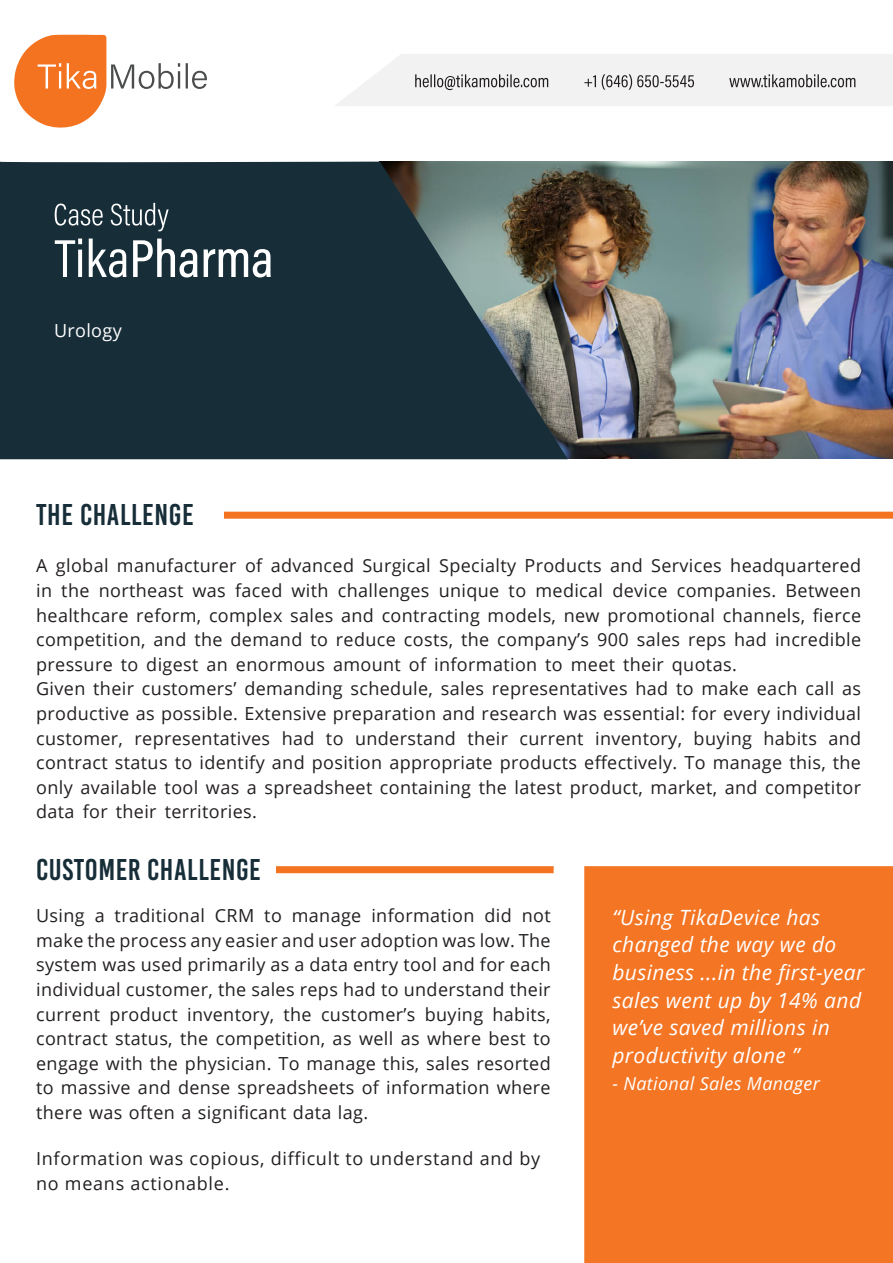
<style>
.page{position:relative;width:893px;height:1263px;background:#fff}
.page>*{position:absolute;margin:0;border:0;box-sizing:border-box;transform-origin:0 0}
.t1{font:30px "Bebas Kai";letter-spacing:.02em;color:#172e39}
.t2{font:italic 21px/27.6px "Open Sans";letter-spacing:.02em;color:#fff}
.t3{font:18px/24.6px "Open Sans";letter-spacing:.02em;color:#231f20}
.t4{font:18px/24.6px "Open Sans";letter-spacing:.04em;color:#231f20}
.t5{font:italic 18px "Open Sans";letter-spacing:.02em;color:#fff}
.t6{font:18px "Open Sans";letter-spacing:.02em;color:#fff}
</style>
<div class="page">
<img style="left:568px;top:162px;width:325px;height:297px">
<svg style="left:14px;top:35px;width:166px;height:93px"></svg>
<svg style="left:186px;top:63px;width:21px;height:26px"></svg>
<svg style="left:335px;top:54px;width:558px;height:52px"></svg>
<svg style="left:0;top:162px;width:568px;height:297px;background:#273b42"></svg>
<svg style="left:55px;top:204px;width:48px;height:22px"></svg>
<svg style="left:111px;top:203px;width:58px;height:28px;background:#485a62"></svg>
<svg style="left:55px;top:239px;width:27px;height:38px"></svg>
<svg style="left:89px;top:239px;width:37px;height:38px"></svg>
<svg style="left:133px;top:239px;width:64px;height:38px"></svg>
<svg style="left:204px;top:249px;width:67px;height:28px"></svg>
<svg style="left:224px;top:512px;width:669px;height:7px;background:#f4792a"></svg>
<svg style="left:276px;top:866px;width:278px;height:7px;background:#f47626"></svg>
<div style="left:584px;top:866px;width:309px;height:397px;background:#f47523"></div>
<p class="t6" style="left:54px;top:317px;width:69px">Urology</p>
<h1 class="t1" style="left:36px;top:499px;width:159px">THE CHALLENGE</h1>
<p class="t3" style="left:36px;top:553px;width:826px">A global manufacturer of advanced Surgical Specialty Products and Services headquartered in the northeast was faced with challenges unique to medical device companies. Between healthcare reform, complex sales and contracting models, new promotional channels, fierce competition, and the demand to reduce costs, the company’s 900 sales reps had incredible pressure to digest an enormous amount of information to meet their quotas.<br>Given their customers’ demanding schedule, sales representatives had to make each call as productive as possible. Extensive preparation and research was essential: for every individual customer, representatives had to understand their current inventory, buying habits and contract status to identify and position appropriate products effectively. To manage this, the only available tool was a spreadsheet containing the latest product, market, and competitor data for their territories.</p>
<h1 class="t1" style="left:36px;top:853px;width:226px">CUSTOMER CHALLENGE</h1>
<p class="t3" style="left:36px;top:903px;width:516px;text-align:justify">Using a traditional CRM to manage information did not make the process any easier and user adoption was low. The system was used primarily as a data entry tool and for each individual customer, the sales reps had to understand their current product inventory, the customer’s buying habits, contract status, the competition, as well as where best to engage with the physician. To manage this, sales resorted to massive and dense spreadsheets of information where there was often a significant data lag.</p>
<p class="t4" style="left:36px;top:1146px;width:506px">Information was copious, difficult to understand and by no means actionable.</p>
<p class="t2" style="left:612px;top:903px;width:254px">“Using TikaDevice has changed the way we do business ...in the first-year sales went up by 14% and we’ve saved millions in productivity alone ”</p>
<p class="t5" style="left:612px;top:1071px;width:209px">- National Sales Manager</p>
</div>
